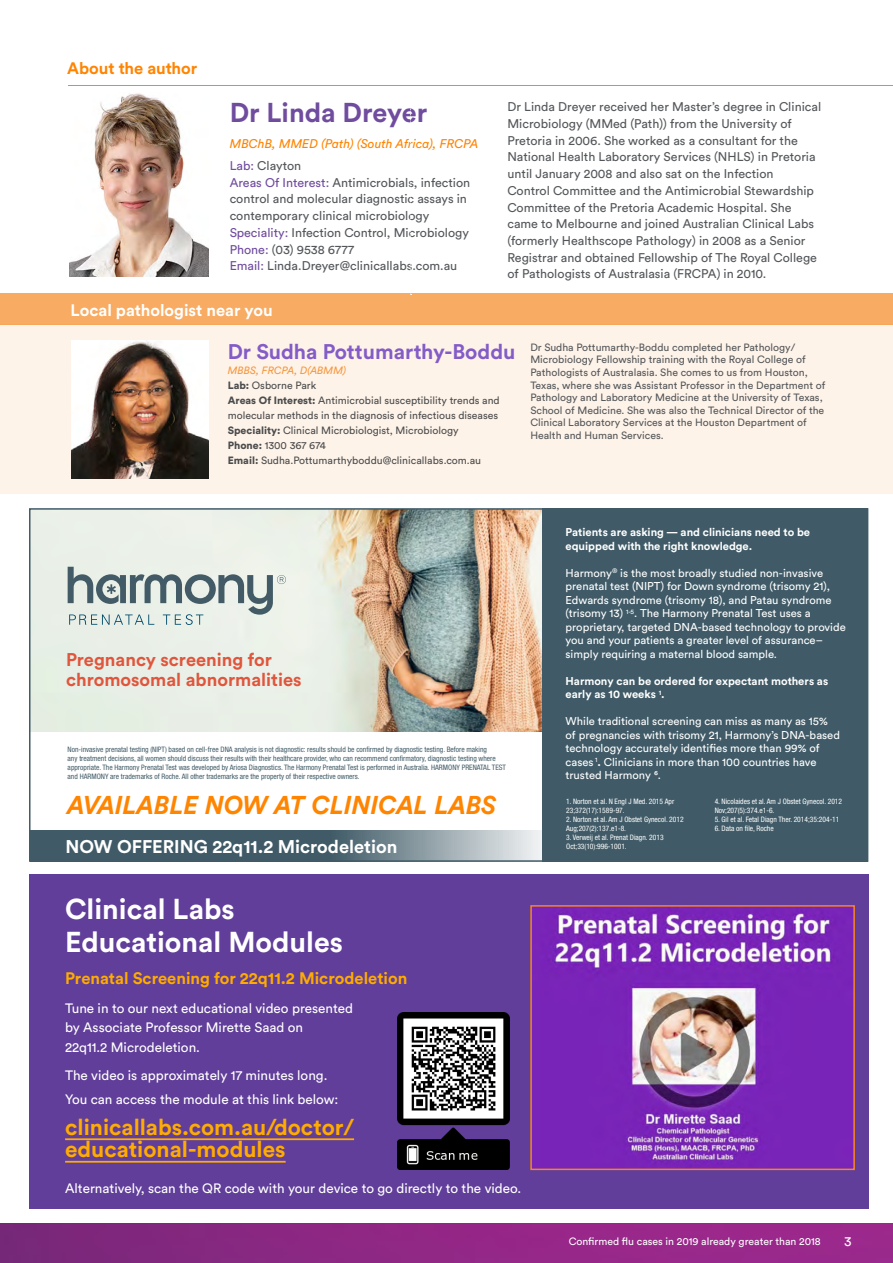
<style>
.page{position:relative;width:893px;height:1263px;background:#fff}
.page>*{position:absolute;margin:0;border:0;box-sizing:border-box;transform-origin:0 0}
.t1{font:700 28.5px/33px "Circular Std";color:#fff}
.t2{font:700 27px "Circular Std";color:#704c9f}
.t3{font:italic 700 25.5px "Circular Std";color:#ff8400}
.t4{font:700 22.5px/22.5px "Circular Std";color:#ffab00}
.Body_Grey{font:700 21px "Circular Std";color:#835cc7}
.t5{font:700 18.3px/20px "Circular Std";color:#df563d}
.t6{font:700 18.3px "Circular Std";color:#fff}
.t7{font:700 16.5px "Circular Std";color:#ffab00}
.t8{font:700 16.5px "Circular Std";color:#fff}
.t9{font:700 16.5px "Circular Std";color:#ff8400}
.Body_Grey-2{font:13.5px/19.5px "Circular Std";color:#fff}
.t10{font:12.45px/16.6px "Circular Std";color:#54575a}
.t11{font:italic 12.45px "Circular Std";color:#ff8400}
.t12{font:11.25px/13.5px "Circular Std";color:#fff}
.t13{font:700 11.25px/13.5px "Circular Std";color:#fff}
.Body_Grey-3{font:10.5px/12.6px "Circular Std";color:#54575a}
.Body_Grey-4{font:10.5px/15px "Circular Std";color:#4b4c4d}
.t14{font:10.5px "Circular Std";color:#fff}
.t15{font:condensed 7.5px/9px "Helvetica Neue LT Std";color:#405b67}
.t16{font:condensed 7.5px/9px "Helvetica Neue LT Std";color:#fff}
.s1{color:#704d9f}
.s2{color:#704c9f}
.s3{font-style:italic;color:#f7973d}
.s4{font-weight:900}
.s5{font-weight:700}
</style>
<div class="page">
<img style="left:0;top:1223px;width:893px;height:40px">
<hr style="left:68px;top:85px;width:825px;height:1px;background:#f5871f">
<div style="left:29px;top:874px;width:839px;height:335px;background:#603e99"></div>
<hr style="left:65px;top:1138px;width:289px;height:2px;background:#ffab00">
<hr style="left:65px;top:1161px;width:221px;height:2px;background:#ffab00">
<img style="left:533px;top:908px;width:319px;height:259px">
<div style="left:530px;top:905px;width:325px;height:265px;border:2px solid #f5871f"></div>
<img style="left:397px;top:1012px;width:113px;height:157px">
<svg style="left:32px;top:830px;width:510px;height:29px;background:#647a83"></svg>
<img style="left:32px;top:511px;width:510px;height:220px">
<div style="left:542px;top:508px;width:326px;height:353px;background:#405b67"></div>
<svg style="left:68px;top:567px;width:218px;height:58px;background:#bbc7c5"></svg>
<div style="left:29px;top:508px;width:839px;height:354px;border:2px solid #405b67"></div>
<div style="left:0;top:324px;width:893px;height:170px;background:#fef3e9"></div>
<img style="left:71px;top:340px;width:137px;height:138px">
<div style="left:0;top:293px;width:893px;height:31px;background:#f8ab62"></div>
<img style="left:69px;top:93px;width:139px;height:183px">
<p class="t9" style="left:67px;top:58px;width:132px">About the author</p>
<p class="t2" style="left:230px;top:95px;width:199px">Dr Linda Dreyer</p>
<p class="t11" style="left:230px;top:136px;width:250px">MBChB, MMED (Path) (South Africa), FRCPA</p>
<p class="t10" style="left:230px;top:157px;width:73px"><span class="s1">Lab:</span> Clayton</p>
<p class="t10" style="left:230px;top:174px;width:242px"><span class="s2">Areas Of Interest:</span> Antimicrobials, infection control and molecular diagnostic assays in contemporary clinical microbiology</p>
<p class="t10" style="left:230px;top:224px;width:241px"><span class="s2">Speciality:</span> Infection Control, Microbiology</p>
<p class="t10" style="left:230px;top:241px;width:126px"><span class="s2">Phone:</span> (03) 9538 6777</p>
<p class="t10" style="left:230px;top:257px;width:229px"><span class="s2">Email:</span> Linda.Dreyer@clinicallabs.com.au</p>
<p class="t8" style="left:71px;top:299px;width:204px">Local pathologist near you</p>
<p class="t10" style="left:507px;top:99px;width:315px">Dr Linda Dreyer received her Master’s degree in Clinical Microbiology (MMed (Path)) from the University of Pretoria in 2006. She worked as a consultant for the National Health Laboratory Services (NHLS) in Pretoria until January 2008 and also sat on the Infection<br>Control Committee and the Antimicrobial Stewardship Committee of the Pretoria Academic Hospital. She came to Melbourne and joined Australian Clinical Labs (formerly Healthscope Pathology) in 2008 as a Senior Registrar and obtained Fellowship of The Royal College of Pathologists of Australasia (FRCPA) in 2010.</p>
<p class="Body_Grey" style="left:228px;top:338px;width:289px">Dr Sudha Pottumarthy-Boddu</p>
<p class="Body_Grey-4" style="left:228px;top:363px;width:274px"><span class="s3">MBBS, FRCPA, D(ABMM)<br></span><span class="s4">Lab:</span> Osborne Park<br><span class="s4">Areas Of Interest:</span> Antimicrobial susceptibility trends and molecular methods in the diagnosis of infectious diseases <span class="s4">Speciality:</span> Clinical Microbiologist, Microbiology<br><span class="s4">Phone:</span> 1300 367 674<br><span class="s4">Email:</span> Sudha.Pottumarthyboddu@clinicallabs.com.au</p>
<p class="Body_Grey-3" style="left:530px;top:341px;width:297px">Dr Sudha Pottumarthy-Boddu completed her Pathology/ Microbiology Fellowship training with the Royal College of Pathologists of Australasia. She comes to us from Houston, Texas, where she was Assistant Professor in the Department of Pathology and Laboratory Medicine at the University of Texas, School of Medicine. She was also the Technical Director of the Clinical Laboratory Services at the Houston Department of Health and Human Services.</p>
<p class="t5" style="left:66px;top:649px;width:237px">Pregnancy screening for chromosomal abnormalities</p>
<p class="t15" style="left:68px;top:745px;width:440px">Non-invasive prenatal testing (NIPT) based on cell-free DNA analysis is not diagnostic: results should be confirmed by diagnostic testing. Before making<br>any treatment decisions, all women should discuss their results with their healthcare provider, who can recommend confirmatory, diagnostic testing where appropriate. The Harmony Prenatal Test was developed by Ariosa Diagnostics. The Harmony Prenatal Test is performed in Australia. HARMONY PRENATAL TEST and HARMONY are trademarks of Roche. All other trademarks are the property of their respective owners.</p>
<p class="t13" style="left:566px;top:525px;width:246px">Patients are asking — and clinicians need to be equipped with the right knowledge.</p>
<p class="t12" style="left:566px;top:566px;width:282px">Harmony<sup>®</sup> is the most broadly studied non-invasive prenatal test (NIPT) for Down syndrome (trisomy 21), Edwards syndrome (trisomy 18), and Patau syndrome (trisomy 13) <sup>1-5</sup>. The Harmony Prenatal Test uses a proprietary, targeted DNA-based technology to provide you and your patients a greater level of assurance– simply requiring a maternal blood sample.</p>
<p class="t13" style="left:566px;top:674px;width:264px">Harmony can be ordered for expectant mothers as early as 10 weeks <sup>1</sup>.</p>
<p class="t12" style="left:566px;top:714px;width:276px">While traditional screening can miss as many as 15% of pregnancies with trisomy 21, Harmony’s DNA-based technology accurately identifies more than 99% of cases <sup>1</sup><span class="s5">.</span> Clinicians in more than 100 countries have trusted Harmony ⁶.</p>
<p class="t3" style="left:68px;top:789px;width:430px">AVAILABLE NOW AT CLINICAL LABS</p>
<p class="t16" style="left:566px;top:796px;width:109px">1. Norton et al. N Engl J Med. 2015 Apr<br>23;372(17):1589-97.</p>
<p class="t16" style="left:566px;top:814px;width:119px">2. Norton et al. Am J Obstet Gynecol. 2012<br>Aug;207(2):137.e1-8.</p>
<p class="t16" style="left:566px;top:832px;width:99px">3. Verweij et al. Prenat Diagn. 2013<br>Oct;33(10):996-1001.</p>
<p class="t6" style="left:66px;top:834px;width:333px">NOW OFFERING 22q11.2 Microdeletion</p>
<p class="t1" style="left:65px;top:892px;width:279px">Clinical Labs<br>Educational Modules</p>
<p class="t7" style="left:65px;top:967px;width:344px">Prenatal Screening for 22q11.2 Microdeletion</p>
<p class="Body_Grey-2" style="left:65px;top:998px;width:290px">Tune in to our next educational video presented by Associate Professor Mirette Saad on<br>22q11.2 Microdeletion.</p>
<p class="Body_Grey-2" style="left:65px;top:1063px;width:275px;line-height:24px">The video is approximately 17 minutes long.<br>You can access the module at this link below:</p>
<p class="t4" style="left:65px;top:1115px;width:290px">clinicallabs.com.au/doctor/ educational-modules</p>
<p class="Body_Grey-2" style="left:65px;top:1179px;width:458px">Alternatively, scan the QR code with your device to go directly to the video.</p>
<p class="t16" style="left:715px;top:796px;width:129px">4. Nicolaides et al. Am J Obstet Gynecol. 2012<br>Nov;207(5):374.e1-6.</p>
<p class="t16" style="left:715px;top:814px;width:126px">5. Gil et al. Fetal Diagn Ther. 2014;35:204-11</p>
<p class="t16" style="left:715px;top:823px;width:61px">6. Data on file, Roche</p>
<p class="t14" style="left:569px;top:1234px;width:253px">Confirmed flu cases in 2019 already greater than 2018</p>
<p class="Body_Grey-2" style="left:844px;top:1231px;width:9px">3</p>
</div>
